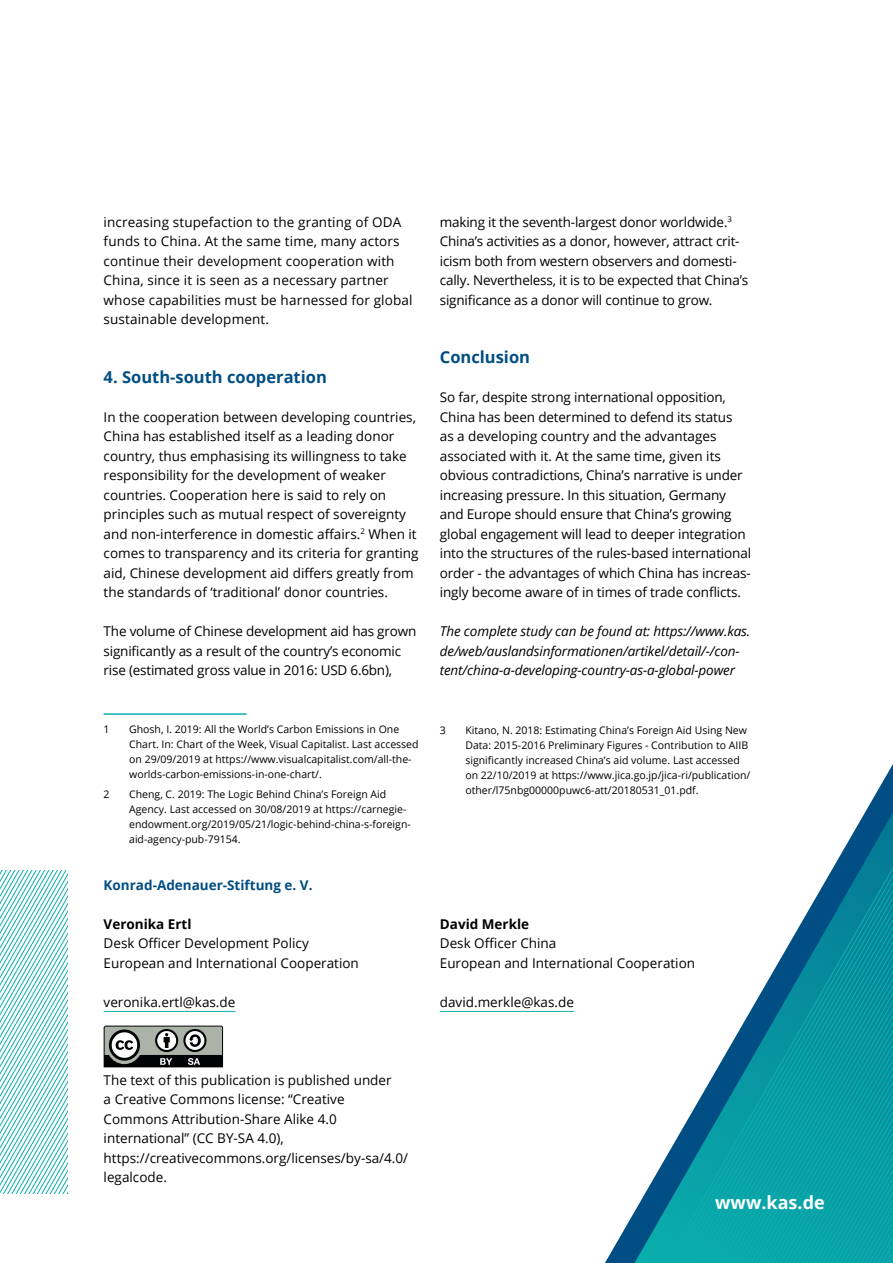
<style>
.page{position:relative;width:893px;height:1263px;background:#fff}
.page>*{position:absolute;margin:0;border:0;box-sizing:border-box;transform-origin:0 0}
.t1{font:700 18px "Open Sans";color:#fff}
.t2{font:700 16.5px "Open Sans";color:#004e83}
.t3{font:13.5px/19.5px "Open Sans";color:#000}
.t4{font:italic 13.5px/19.5px "Open Sans";letter-spacing:-.01em;color:#000}
.t5{font:700 13.5px "Open Sans";color:#004e83}
.t6{font:700 13.5px "Open Sans";color:#000}
.t7{font:10.5px/15px "Open Sans";color:#000}
</style>
<div class="page">
<svg style="left:0;top:870px;width:68px;height:324px"></svg>
<svg style="left:104px;top:1025px;width:119px;height:42px"></svg>
<svg style="left:878px;top:764px;width:15px;height:26px"></svg>
<svg style="left:627px;top:790px;width:266px;height:473px"></svg>
<hr style="left:104px;top:713px;width:143px;height:2px;background:#0bb0ae">
<hr style="left:104px;top:1011px;width:131px;height:1px;background:#0bb0ae">
<hr style="left:440px;top:1011px;width:134px;height:1px;background:#0bb0ae">
<p class="t3" style="left:104px;top:212px;width:310px">increasing stupefaction to the granting of ODA funds to China. At the same time, many actors continue their development cooperation with China, since it is seen as a necessary partner whose capabilities must be harnessed for global sustainable development.</p>
<p class="t2" style="left:104px;top:365px;width:225px">4. South-south cooperation</p>
<p class="t3" style="left:104px;top:407px;width:316px">In the cooperation between developing countries, China has established itself as a leading donor country, thus emphasising its willingness to take responsibility for the development of weaker countries. Cooperation here is said to rely on principles such as mutual respect of sovereignty and non-interference in domestic affairs.<sup>2</sup> When it comes to transparency and its criteria for granting aid, Chinese development aid differs greatly from the standards of ‘traditional’ donor countries.</p>
<p class="t3" style="left:104px;top:621px;width:314px">The volume of Chinese development aid has grown significantly as a result of the country’s economic rise (estimated gross value in 2016: USD 6.6bn),</p>
<p class="t7" style="left:104px;top:722px;width:8px">1</p>
<p class="t7" style="left:129px;top:722px;width:291px">Ghosh, I. 2019: All the World’s Carbon Emissions in One Chart. In: Chart of the Week, Visual Capitalist. Last accessed on 29/09/2019 at https://www.visualcapitalist.com/all-the&shy;worlds-carbon-emissions-in-one-chart/.</p>
<p class="t7" style="left:104px;top:786px;width:8px">2</p>
<p class="t7" style="left:129px;top:786px;width:283px">Cheng, C. 2019: The Logic Behind China’s Foreign Aid Agency. Last accessed on 30/08/2019 at https://carnegie&shy;endowment.org/2019/05/21/logic-behind-china-s-foreign&shy;aid-agency-pub-79154.</p>
<p class="t5" style="left:104px;top:875px;width:210px">Konrad-Adenauer-Stiftung e. V.</p>
<p class="t6" style="left:104px;top:914px;width:89px">Veronika Ertl</p>
<p class="t3" style="left:104px;top:933px;width:257px">Desk Officer Development Policy<br>European and International Cooperation</p>
<p class="t3" style="left:104px;top:992px;width:133px">veronika.ertl@kas.de</p>
<p class="t3" style="left:440px;top:212px;width:310px">making it the seventh-largest donor worldwide.<sup>3<br></sup>China’s activities as a donor, however, attract crit&shy;icism both from western observers and domesti&shy;cally. Nevertheless, it is to be expected that China’s significance as a donor will continue to grow.</p>
<p class="t2" style="left:440px;top:346px;width:92px">Conclusion</p>
<p class="t3" style="left:440px;top:387px;width:313px">So far, despite strong international opposition, China has been determined to defend its status<br>as a developing country and the advantages associated with it. At the same time, given its obvious contradictions, China’s narrative is under increasing pressure. In this situation, Germany and Europe should ensure that China’s growing global engagement will lead to deeper integration into the structures of the rules-based international order - the advantages of which China has increas&shy;ingly become aware of in times of trade conflicts.</p>
<p class="t4" style="left:440px;top:621px;width:312px">The complete study can be found at: https://www.kas. de/web/auslandsinformationen/artikel/detail/-/con&shy;tent/china-a-developing-country-as-a-global-power</p>
<p class="t7" style="left:440px;top:722px;width:8px">3</p>
<p class="t7" style="left:465px;top:722px;width:286px">Kitano, N. 2018: Estimating China’s Foreign Aid Using New Data: 2015-2016 Preliminary Figures - Contribution to AIIB significantly increased China’s aid volume. Last accessed on 22/10/2019 at https://www.jica.go.jp/jica-ri/publication/ other/l75nbg00000puwc6-att/20180531_01.pdf.</p>
<p class="t6" style="left:440px;top:914px;width:91px">David Merkle</p>
<p class="t3" style="left:440px;top:933px;width:257px">Desk Officer China<br>European and International Cooperation</p>
<p class="t3" style="left:440px;top:992px;width:136px">david.merkle@kas.de</p>
<p class="t3" style="left:104px;top:1070px;width:306px">The text of this publication is published under<br>a Creative Commons license: “Creative Commons Attribution-Share Alike 4.0 international” (CC BY-SA 4.0), https://creativecommons.org/licenses/by-sa/4.0/ legalcode.</p>
<h1 class="t1" style="left:715px;top:1190px;width:111px">www.kas.de</h1>
</div>
